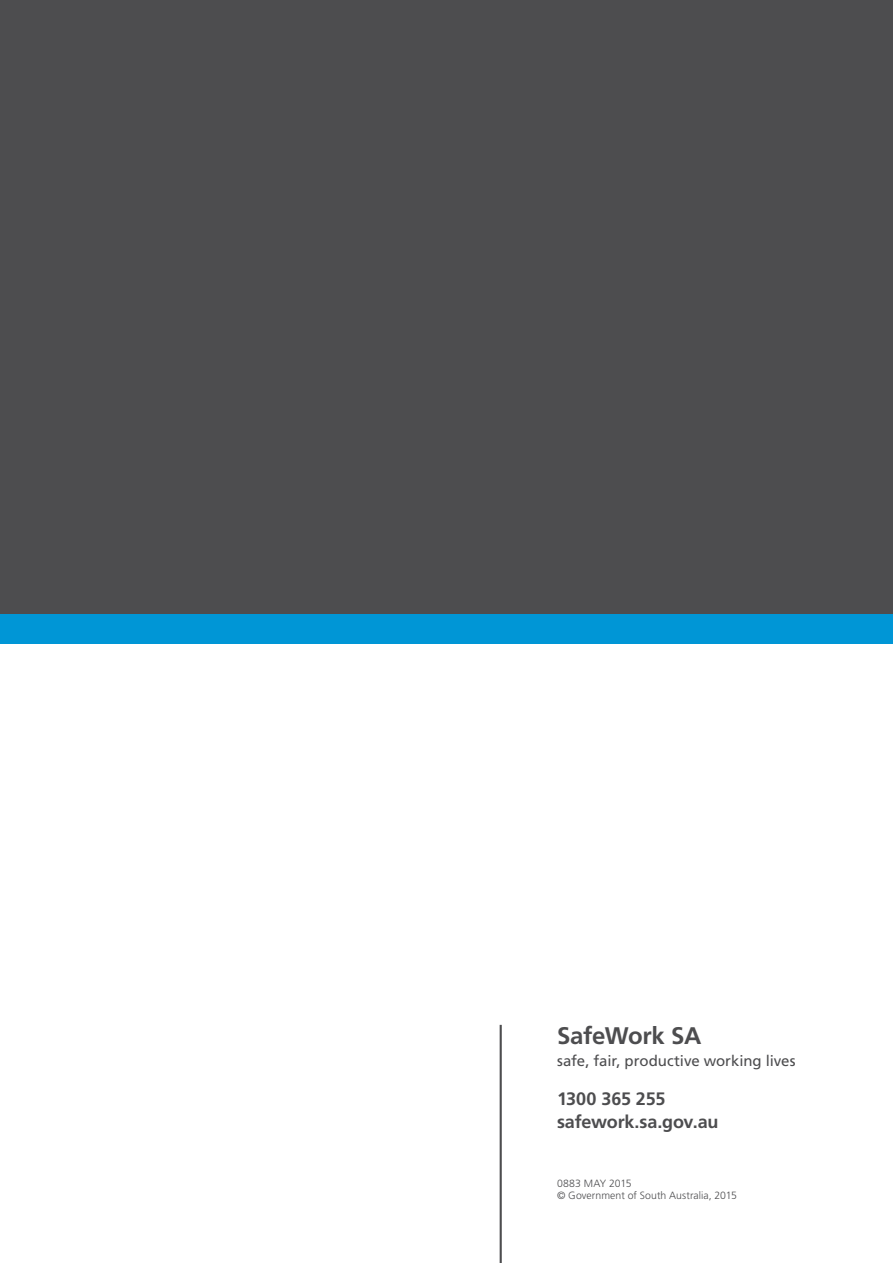
<style>
.page{position:relative;width:893px;height:1263px;background:#fff}
.page>*{position:absolute;margin:0;border:0;box-sizing:border-box;transform-origin:0 0}
.t1{font:700 24px "Frutiger";letter-spacing:-.015em;color:#4d4d4f}
.t2{font:700 18px/22.5px "Frutiger";letter-spacing:-.01em;color:#4d4d4f}
.t3{font:15px "Frutiger";letter-spacing:-.005em;color:#4d4d4f}
.t4{font:300 10.5px/12.6px "Frutiger";letter-spacing:.005em;color:#4d4d4f}
</style>
<div class="page">
<div style="left:0;top:0;width:893px;height:629px;background:#4d4d4f"></div>
<div style="left:0;top:614px;width:90px;height:30px;background:#0096d6"></div>
<div style="left:90px;top:614px;width:115px;height:30px;background:#0096d6"></div>
<div style="left:205px;top:614px;width:115px;height:30px;background:#0096d6"></div>
<div style="left:319px;top:614px;width:115px;height:30px;background:#0096d6"></div>
<div style="left:434px;top:614px;width:115px;height:30px;background:#0096d6"></div>
<div style="left:549px;top:614px;width:115px;height:30px;background:#0096d6"></div>
<div style="left:663px;top:614px;width:115px;height:30px;background:#0096d6"></div>
<div style="left:778px;top:614px;width:115px;height:30px;background:#0096d6"></div>
<hr style="left:500px;top:1025px;width:2px;height:238px;background:#4d4d4f">
<h1 class="t1" style="left:557px;top:1021px;width:146px">SafeWork SA</h1>
<h3 class="t3" style="left:557px;top:1052px;width:240px">safe, fair, productive working lives</h3>
<h2 class="t2" style="left:557px;top:1087px;width:163px">1300 365 255 safework.sa.gov.au</h2>
<p class="t4" style="left:557px;top:1177px;width:181px">0883 MAY 2015<br>© Government of South Australia, 2015</p>
</div>
